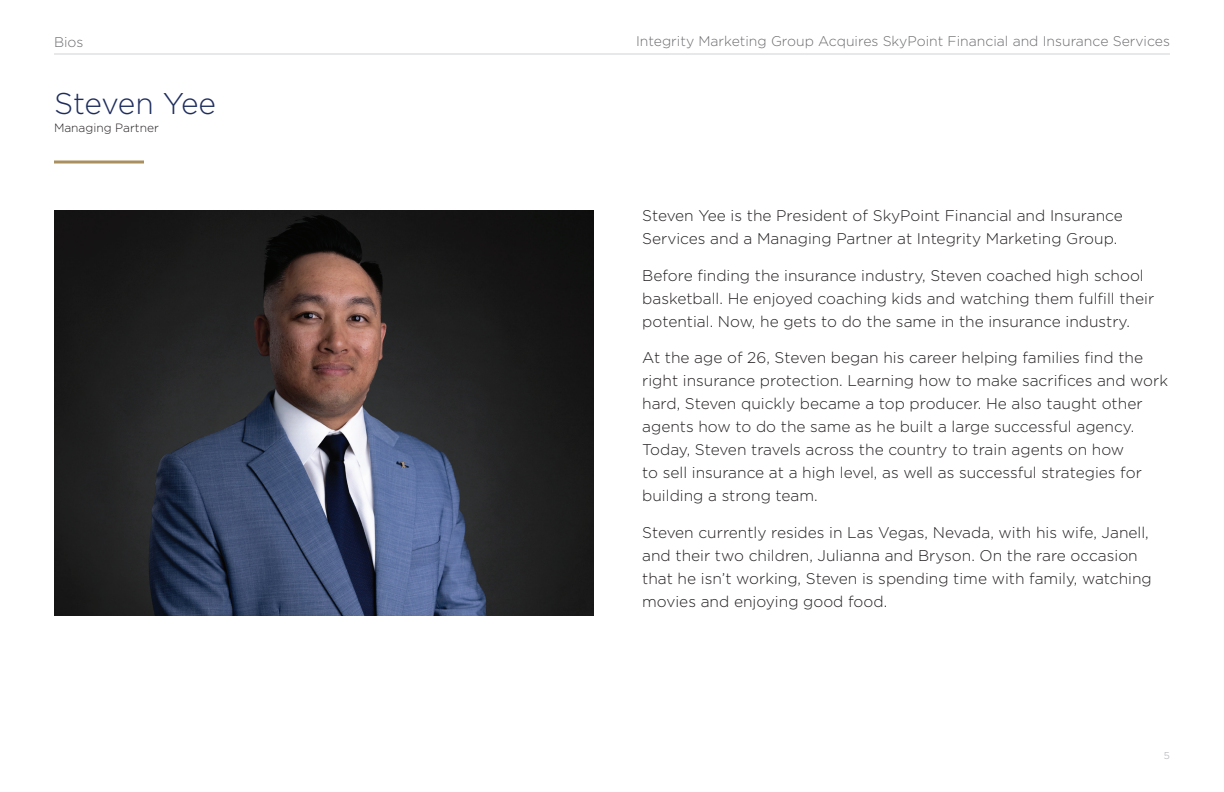
<style>
.page{position:relative;width:1224px;height:792px;background:#fff}
.page>*{position:absolute;margin:0;border:0;box-sizing:border-box;transform-origin:0 0}
.t1{font:300 30px "Gotham";letter-spacing:-.015em;color:#1e2d5e}
.t2{font:300 15.5px/23px "Gotham";color:#231f20}
.t3{font:300 14px "Gotham";color:#6c6d70}
.t4{font:300 12px "Gotham";color:#231f20}
.t5{font:300 10px "Gotham";color:#a8a9ad}
</style>
<div class="page">
<hr style="left:54px;top:54px;width:1116px;height:1px;background:#d1d2d4">
<hr style="left:54px;top:160px;width:90px;height:3px;background:#aa905e">
<img style="left:54px;top:210px;width:540px;height:405px">
<p class="t3" style="left:54px;top:33px;width:31px">Bios</p>
<p class="t3" style="left:636px;top:32px;width:535px">Integrity Marketing Group Acquires SkyPoint Financial and Insurance Services</p>
<h1 class="t1" style="left:54px;top:84px;width:164px">Steven Yee</h1>
<p class="t4" style="left:54px;top:120px;width:106px">Managing Partner</p>
<p class="t2" style="left:642px;top:204px;width:482px">Steven Yee is the President of SkyPoint Financial and Insurance<br>Services and a Managing Partner at Integrity Marketing Group.</p>
<p class="t2" style="left:642px;top:264px;width:513px">Before finding the insurance industry, Steven coached high school basketball. He enjoyed coaching kids and watching them fulfill their potential. Now, he gets to do the same in the insurance industry.</p>
<p class="t2" style="left:642px;top:346px;width:527px">At the age of 26, Steven began his career helping families find the right insurance protection. Learning how to make sacrifices and work hard, Steven quickly became a top producer. He also taught other agents how to do the same as he built a large successful agency.<br>Today, Steven travels across the country to train agents on how<br>to sell insurance at a high level, as well as successful strategies for building a strong team.</p>
<p class="t2" style="left:642px;top:521px;width:511px">Steven currently resides in Las Vegas, Nevada, with his wife, Janell, and their two children, Julianna and Bryson. On the rare occasion that he isn’t working, Steven is spending time with family, watching movies and enjoying good food.</p>
<p class="t5" style="left:1164px;top:749px;width:8px">5</p>
</div>
